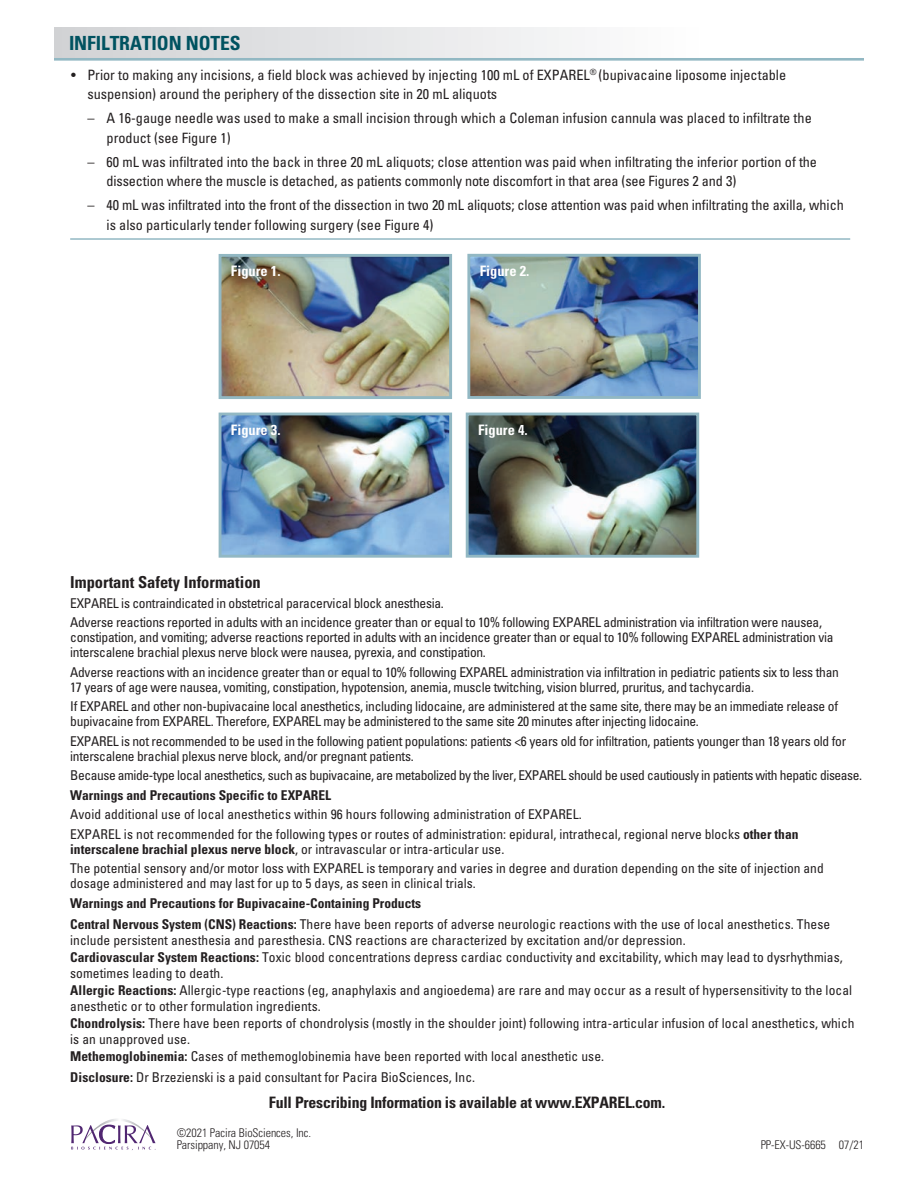
<style>
.page{position:relative;width:918px;height:1188px;background:#fff}
.page>*{position:absolute;margin:0;border:0;box-sizing:border-box;transform-origin:0 0}
.t1{font:700 condensed 19.5px "Univers LT Std";letter-spacing:-.005em;color:#005260}
.t2{font:700 condensed 16.5px "Univers";color:#231f20}
.t3{font:700 condensed 15.75px "Univers";letter-spacing:-.015em;color:#231f20}
.t4{font:700 condensed 14.4px "Univers";color:#fff}
.t5{font:condensed 14.25px/19.5px "Univers";color:#231f20}
.t6{font:condensed 13.5px/15px "Univers";letter-spacing:-.02em;color:#231f20}
.t7{font:condensed 13.5px/16.5px "Univers";letter-spacing:.005em;color:#231f20}
.t8{font:condensed 13.5px/19.5px "Univers";color:#231f20}
.t9{font:700 condensed 13.5px/21px "Univers";color:#231f20}
.t10{font:300 condensed 12px/12px "Univers";letter-spacing:-.005em;color:#231f20}
.s1{font-weight:700}
.s2{font-weight:400}
</style>
<div class="page">
<img style="left:471px;top:258px;width:226px;height:137px">
<div style="left:467px;top:254px;width:234px;height:145px;border:3px solid #92b8c3"></div>
<img style="left:223px;top:417px;width:225px;height:137px">
<div style="left:219px;top:413px;width:233px;height:145px;border:3px solid #92b8c3"></div>
<img style="left:223px;top:258px;width:225px;height:137px">
<div style="left:219px;top:254px;width:233px;height:145px;border:3px solid #92b8c3"></div>
<img style="left:470px;top:417px;width:225px;height:137px">
<div style="left:466px;top:413px;width:233px;height:145px;border:3px solid #92b8c3"></div>
<hr style="left:70px;top:238px;width:780px;height:2px;background:#92b8c3">
<div style="left:54px;top:27px;width:647px;height:32px;background:linear-gradient(to right,#d0d1d4,#fefefe)"></div>
<hr style="left:54px;top:58px;width:810px;height:3px;background:#92b8c3">
<svg style="left:71px;top:1119px;width:85px;height:31px"></svg>
<h1 class="t1" style="left:69px;top:31px;width:173px">INFILTRATION NOTES</h1>
<p class="t5" style="left:87px;top:65px;width:700px;text-indent:-16px">• Prior to making any incisions, a field block was achieved by injecting 100 mL of EXPAREL<sup>®</sup> (bupivacaine liposome injectable suspension) around the periphery of the dissection site in 20 mL aliquots</p>
<p class="t5" style="left:107px;top:108px;width:707px;text-indent:-19px">– A 16-gauge needle was used to make a small incision through which a Coleman infusion cannula was placed to infiltrate the product (see Figure 1)</p>
<p class="t5" style="left:107px;top:152px;width:712px;text-indent:-19px">– 60 mL was infiltrated into the back in three 20 mL aliquots; close attention was paid when infiltrating the inferior portion of the dissection where the muscle is detached, as patients commonly note discomfort in that area (see Figures 2 and 3)</p>
<p class="t5" style="left:107px;top:195px;width:739px;text-indent:-19px">– 40 mL was infiltrated into the front of the dissection in two 20 mL aliquots; close attention was paid when infiltrating the axilla, which is also particularly tender following surgery (see Figure 4)</p>
<p class="t4" style="left:231px;top:262px;width:51px">Figure 1.</p>
<p class="t4" style="left:231px;top:421px;width:51px">Figure 3.</p>
<p class="t4" style="left:480px;top:262px;width:51px">Figure 2.</p>
<p class="t4" style="left:478px;top:421px;width:51px">Figure 4.</p>
<p class="t2" style="left:70px;top:572px;width:192px">Important Safety Information</p>
<p class="t6" style="left:70px;top:593px;width:753px;line-height:19.5px">EXPAREL is contraindicated in obstetrical paracervical block anesthesia.<br>Adverse reactions reported in adults with an incidence greater than or equal to 10% following EXPAREL administration via infiltration were nausea,</p>
<p class="t6" style="left:70px;top:630px;width:765px">constipation, and vomiting; adverse reactions reported in adults with an incidence greater than or equal to 10% following EXPAREL administration via interscalene brachial plexus nerve block were nausea, pyrexia, and constipation.</p>
<p class="t6" style="left:70px;top:664px;width:770px">Adverse reactions with an incidence greater than or equal to 10% following EXPAREL administration via infiltration in pediatric patients six to less than<br>17 years of age were nausea, vomiting, constipation, hypotension, anemia, muscle twitching, vision blurred, pruritus, and tachycardia.</p>
<p class="t6" style="left:70px;top:699px;width:769px">If EXPAREL and other non-bupivacaine local anesthetics, including lidocaine, are administered at the same site, there may be an immediate release of bupivacaine from EXPAREL. Therefore, EXPAREL may be administered to the same site 20 minutes after injecting lidocaine.</p>
<p class="t6" style="left:70px;top:733px;width:778px">EXPAREL is not recommended to be used in the following patient populations: patients &lt;6 years old for infiltration, patients younger than 18 years old for interscalene brachial plexus nerve block, and/or pregnant patients.</p>
<p class="t6" style="left:70px;top:768px;width:794px">Because amide-type local anesthetics, such as bupivacaine, are metabolized by the liver, EXPAREL should be used cautiously in patients with hepatic disease.</p>
<p class="t9" style="left:70px;top:784px;width:263px">Warnings and Precautions Specific to EXPAREL</p>
<p class="t8" style="left:70px;top:804px;width:730px">Avoid additional use of local anesthetics within 96 hours following administration of EXPAREL.<br>EXPAREL is not recommended for the following types or routes of administration: epidural, intrathecal, regional nerve blocks <span class="s1">other than</span></p>
<p class="t8" style="left:70px;top:839px;width:755px"><span class="s1">interscalene brachial plexus nerve block</span>, or intravascular or intra-articular use.<br>The potential sensory and/or motor loss with EXPAREL is temporary and varies in degree and duration depending on the site of injection and</p>
<p class="t8" style="left:70px;top:873px;width:407px">dosage administered and may last for up to 5 days, as seen in clinical trials.</p>
<p class="t9" style="left:70px;top:892px;width:762px">Warnings and Precautions for Bupivacaine-Containing Products<br>Central Nervous System (CNS) Reactions: <span class="s2">There have been reports of adverse neurologic reactions with the use of local anesthetics. These</span></p>
<p class="t7" style="left:70px;top:932px;width:786px">include persistent anesthesia and paresthesia. CNS reactions are characterized by excitation and/or depression.<br><span class="s1">Cardiovascular System Reactions:</span> Toxic blood concentrations depress cardiac conductivity and excitability, which may lead to dysrhythmias, sometimes leading to death.<br><span class="s1">Allergic Reactions:</span> Allergic-type reactions (eg, anaphylaxis and angioedema) are rare and may occur as a result of hypersensitivity to the local anesthetic or to other formulation ingredients.<br><span class="s1">Chondrolysis:</span> There have been reports of chondrolysis (mostly in the shoulder joint) following intra-articular infusion of local anesthetics, which is an unapproved use.<br><span class="s1">Methemoglobinemia:</span> Cases of methemoglobinemia have been reported with local anesthetic use.</p>
<p class="t8" style="left:70px;top:1067px;width:406px"><span class="s1">Disclosure:</span> Dr Brzezienski is a paid consultant for Pacira BioSciences, Inc.</p>
<p class="t3" style="left:269px;top:1093px;width:398px">Full Prescribing Information is available at www.EXPAREL.com.</p>
<p class="t10" style="left:177px;top:1127px;width:136px">©2021 Pacira BioSciences, Inc.<br>Parsippany, NJ 07054</p>
<p class="t10" style="left:761px;top:1139px;width:105px">PP-EX-US-6665 07/21</p>
</div>
